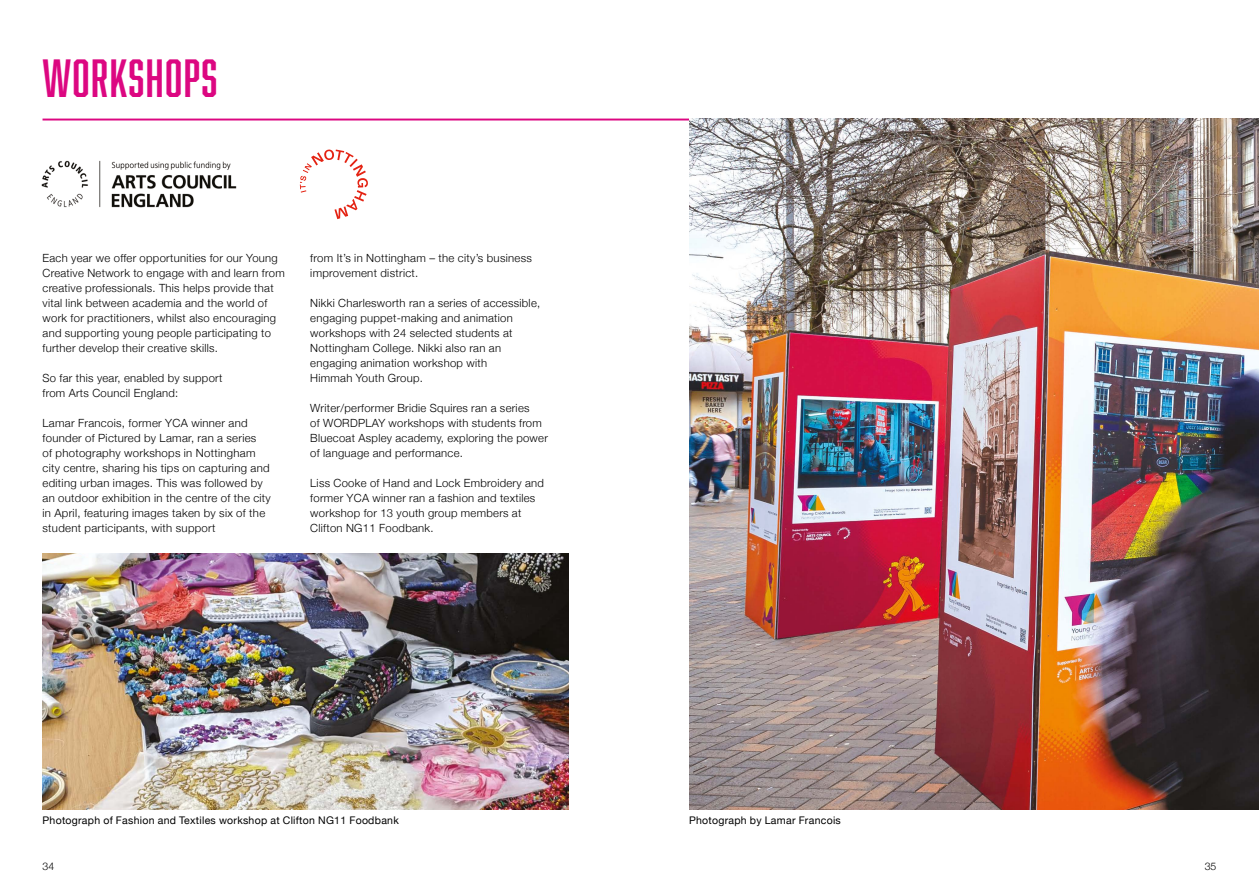
<style>
.page{position:relative;width:1259px;height:893px;background:#fff}
.page>*{position:absolute;margin:0;border:0;box-sizing:border-box;transform-origin:0 0}
.t1{font:49.5px "Abolition";letter-spacing:.03em;color:#dc0781}
.t2{font:300 11.25px/15px "Helvetica Neue";letter-spacing:.025em;color:#000}
.t3{font:10.5px "Helvetica Neue";letter-spacing:.025em;color:#000}
.t4{font:300 10.5px "Helvetica Neue";color:#000}
</style>
<div class="page">
<img style="left:41px;top:160px;width:196px;height:48px">
<hr style="left:43px;top:119px;width:1173px;height:2px;background:#dc0781">
<img style="left:689px;top:119px;width:570px;height:691px">
<img style="left:43px;top:553px;width:526px;height:257px">
<svg style="left:300px;top:150px;width:68px;height:69px"></svg>
<h1 class="t1" style="left:43px;top:49px;width:176px">WORKSHOPS</h1>
<p class="t2" style="left:43px;top:250px;width:244px">Each year we offer opportunities for our Young Creative Network to engage with and learn from creative professionals. This helps provide that vital link between academia and the world of work for practitioners, whilst also encouraging and supporting young people participating to further develop their creative skills.</p>
<p class="t2" style="left:43px;top:370px;width:181px">So far this year, enabled by support from Arts Council England:</p>
<p class="t2" style="left:43px;top:415px;width:230px">Lamar Francois, former YCA winner and founder of Pictured by Lamar, ran a series<br>of photography workshops in Nottingham city centre, sharing his tips on capturing and editing urban images. This was followed by an outdoor exhibition in the centre of the city in April, featuring images taken by six of the student participants, with support</p>
<p class="t2" style="left:310px;top:250px;width:223px">from It’s in Nottingham – the city’s business improvement district.</p>
<p class="t2" style="left:310px;top:295px;width:231px">Nikki Charlesworth ran a series of accessible, engaging puppet-making and animation workshops with 24 selected students at Nottingham College. Nikki also ran an engaging animation workshop with<br>Himmah Youth Group.</p>
<p class="t2" style="left:310px;top:400px;width:239px">Writer/performer Bridie Squires ran a series<br>of WORDPLAY workshops with students from Bluecoat Aspley academy, exploring the power of language and performance.</p>
<p class="t2" style="left:310px;top:475px;width:235px">Liss Cooke of Hand and Lock Embroidery and former YCA winner ran a fashion and textiles workshop for 13 youth group members at Clifton NG11 Foodbank.</p>
<p class="t3" style="left:43px;top:813px;width:358px">Photograph of Fashion and Textiles workshop at Clifton NG11 Foodbank</p>
<p class="t3" style="left:689px;top:813px;width:153px">Photograph by Lamar Francois</p>
<p class="t4" style="left:43px;top:857px;width:13px">34</p>
<p class="t4" style="left:1204px;top:857px;width:13px">35</p>
</div>
